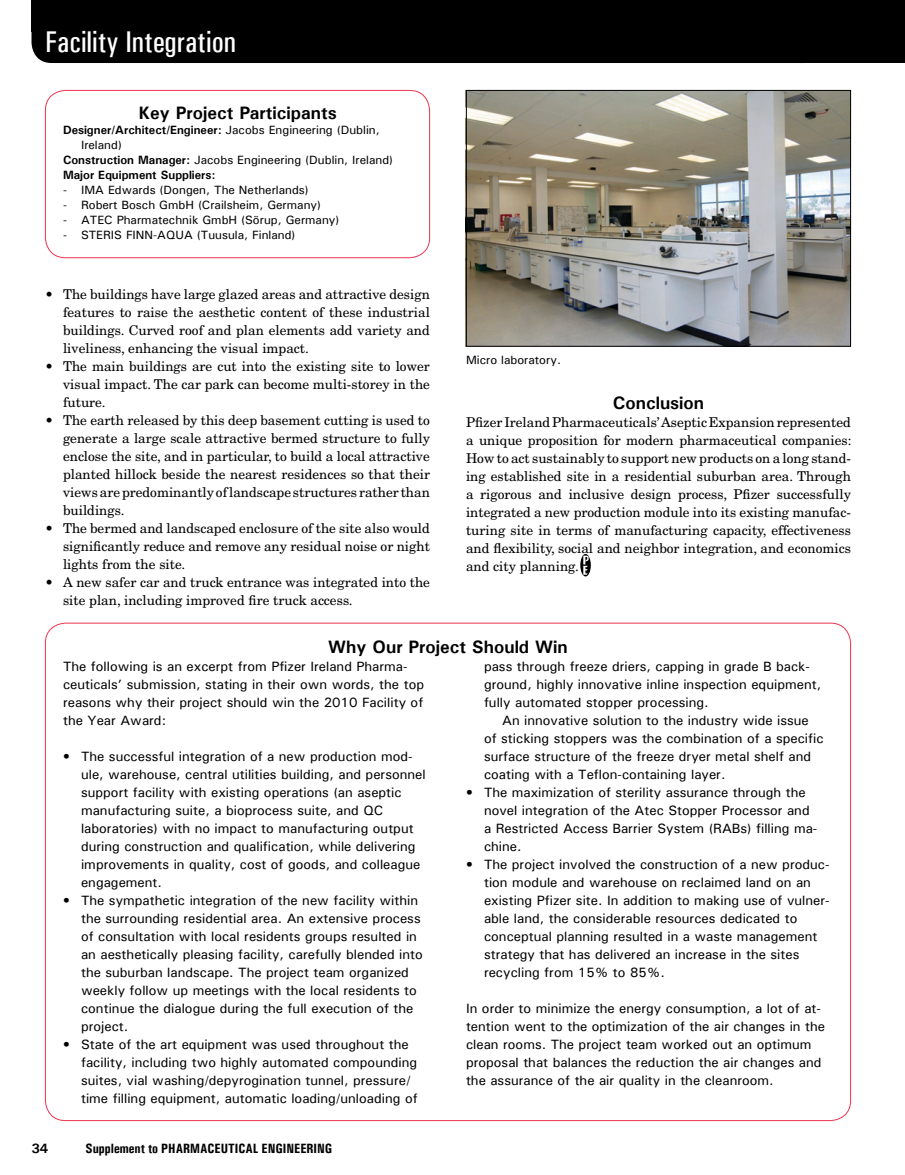
<style>
.page{position:relative;width:905px;height:1175px;background:#fff}
.page>*{position:absolute;margin:0;border:0;box-sizing:border-box;transform-origin:0 0}
.t1{font:500 30px "Univers Condensed";color:#fff}
.PE06_subhead_1{font:700 18px "Univers";color:#000}
.PE06_box_text_FOYA{font:500 13.5px/18px "Univers";color:#000}
.PE06_bullet{font:13.5px/18px "New Century Schlbk";color:#000;text-align:justify}
.PE06_body_text{font:13.5px/18px "New Century Schlbk";color:#000;text-align:justify}
.t2{font:700 13.5px "Univers Condensed";color:#000}
.t3{font:700 13.5px "Univers";color:#000}
.PE06_box_text_FOYA-2{font:500 12px/15px "Univers";color:#000}
.PE06_box_text_FOYA-3{font:700 12px "Univers";color:#000}
.PE06_caption{font:500 12px "Univers";color:#000}
.s1{font-weight:700}
</style>
<div class="page">
<div style="left:32px;top:0;width:756px;height:63px;background:#000"></div>
<div style="left:788px;top:0;width:116px;height:63px;background:#000"></div>
<div style="left:32px;top:0;width:31px;height:32px;background:#000"></div>
<hr style="left:904px;top:0;width:1px;height:63px;background:#000">
<svg style="left:580px;top:554px;width:10px;height:22px"></svg>
<svg style="left:583px;top:555px;width:5px;height:19px"></svg>
<div style="left:45px;top:90px;width:385px;height:168px;border:1px solid #ee344f;border-radius:20px"></div>
<img style="left:468px;top:92px;width:380px;height:253px">
<div style="left:466px;top:90px;width:384px;height:257px;border:1px solid #000"></div>
<p class="t1" style="left:45px;top:24px;width:192px">Facility Integration</p>
<p class="PE06_subhead_1" style="left:138px;top:101px;width:200px">Key Project Participants</p>
<p class="PE06_box_text_FOYA-2" style="left:81px;top:122px;width:300px;text-indent:-18px"><span class="s1">Designer/Architect/Engineer:</span> Jacobs Engineering (Dublin,<br>Ireland)</p>
<p class="PE06_box_text_FOYA-2" style="left:63px;top:152px;width:332px"><span class="s1">Construction Manager:</span> Jacobs Engineering (Dublin, Ireland)</p>
<p class="PE06_box_text_FOYA-3" style="left:63px;top:167px;width:154px">Major Equipment Suppliers:</p>
<p class="PE06_box_text_FOYA-2" style="left:63px;top:182px;width:247px">- IMA Edwards (Dongen, The Netherlands)</p>
<p class="PE06_box_text_FOYA-2" style="left:63px;top:197px;width:259px">- Robert Bosch GmbH (Crailsheim, Germany)</p>
<p class="PE06_box_text_FOYA-2" style="left:63px;top:212px;width:278px">- ATEC Pharmatechnik GmbH (Sörup, Germany)</p>
<p class="PE06_box_text_FOYA-2" style="left:63px;top:227px;width:234px">- STERIS FINN-AQUA (Tuusula, Finland)</p>
<p class="PE06_bullet" style="left:63px;top:285px;width:368px;text-indent:-18px">• The buildings have large glazed areas and attractive design features to raise the aesthetic content of these industrial buildings. Curved roof and plan elements add variety and liveliness, enhancing the visual impact.</p>
<p class="PE06_bullet" style="left:63px;top:357px;width:368px;text-indent:-18px">• The main buildings are cut into the existing site to lower visual impact. The car park can become multi-storey in the future.</p>
<p class="PE06_bullet" style="left:63px;top:411px;width:368px;text-indent:-18px">• The earth released by this deep basement cutting is used to generate a large scale attractive bermed structure to fully enclose the site, and in particular, to build a local attractive planted hillock beside the nearest residences so that their viewsarepredominantly oflandscape structures rather than buildings.</p>
<p class="PE06_bullet" style="left:63px;top:519px;width:368px;text-indent:-18px">• The bermed and landscaped enclosure of the site also would significantly reduce and remove any residual noise or night lights from the site.</p>
<p class="PE06_bullet" style="left:63px;top:573px;width:368px;text-indent:-18px">• A new safer car and truck entrance was integrated into the site plan, including improved fire truck access.</p>
<p class="PE06_caption" style="left:466px;top:352px;width:96px">Micro laboratory.</p>
<p class="PE06_subhead_1" style="left:612px;top:391px;width:93px">Conclusion</p>
<p class="PE06_body_text" style="left:466px;top:413px;width:387px">Pfizer IrelandPharmaceuticals’AsepticExpansionrepresented a unique proposition for modern pharmaceutical companies:<br>How to act sustainably to support new products on a long stand&shy;ing established site in a residential suburban area. Through a rigorous and inclusive design process, Pfizer successfully integrated a new production module into its existing manufac&shy;turing site in terms of manufacturing capacity, effectiveness and flexibility, social and neighbor integration, and economics and city planning.</p>
<p class="PE06_subhead_1" style="left:328px;top:635px;width:241px">Why Our Project Should Win</p>
<p class="PE06_box_text_FOYA" style="left:63px;top:657px;width:362px">The following is an excerpt from Pfizer Ireland Pharma&shy;ceuticals’ submission, stating in their own words, the top reasons why their project should win the 2010 Facility of the Year Award:</p>
<p class="PE06_box_text_FOYA" style="left:81px;top:747px;width:346px;text-indent:-18px">• The successful integration of a new production mod&shy;ule, warehouse, central utilities building, and personnel support facility with existing operations (an aseptic manufacturing suite, a bioprocess suite, and QC laboratories) with no impact to manufacturing output during construction and qualification, while delivering improvements in quality, cost of goods, and colleague engagement.</p>
<p class="PE06_box_text_FOYA" style="left:81px;top:891px;width:343px;text-indent:-18px">• The sympathetic integration of the new facility within the surrounding residential area. An extensive process of consultation with local residents groups resulted in an aesthetically pleasing facility, carefully blended into the suburban landscape. The project team organized weekly follow up meetings with the local residents to continue the dialogue during the full execution of the project.</p>
<p class="PE06_box_text_FOYA" style="left:81px;top:1035px;width:338px;text-indent:-18px">• State of the art equipment was used throughout the facility, including two highly automated compounding suites, vial washing/depyrogination tunnel, pressure/ time filling equipment, automatic loading/unloading of</p>
<p class="PE06_box_text_FOYA" style="left:484px;top:657px;width:339px">pass through freeze driers, capping in grade B back&shy;ground, highly innovative inline inspection equipment, fully automated stopper processing.</p>
<p class="PE06_box_text_FOYA" style="left:484px;top:711px;width:341px;text-indent:18px">An innovative solution to the industry wide issue of sticking stoppers was the combination of a specific surface structure of the freeze dryer metal shelf and coating with a Teflon-containing layer.</p>
<p class="PE06_box_text_FOYA" style="left:484px;top:783px;width:335px;text-indent:-18px">• The maximization of sterility assurance through the novel integration of the Atec Stopper Processor and a Restricted Access Barrier System (RABs) filling ma&shy;chine.</p>
<p class="PE06_box_text_FOYA" style="left:484px;top:855px;width:347px;text-indent:-18px">• The project involved the construction of a new produc&shy;tion module and warehouse on reclaimed land on an existing Pfizer site. In addition to making use of vulner&shy;able land, the considerable resources dedicated to conceptual planning resulted in a waste management strategy that has delivered an increase in the sites recycling from 15% to 85%.</p>
<p class="PE06_box_text_FOYA" style="left:466px;top:999px;width:360px">In order to minimize the energy consumption, a lot of at&shy;tention went to the optimization of the air changes in the clean rooms. The project team worked out an optimum proposal that balances the reduction the air changes and the assurance of the air quality in the cleanroom.</p>
<p class="t3" style="left:32px;top:1139px;width:18px">34</p>
<p class="t2" style="left:85px;top:1140px;width:248px">Supplement to PHARMACEUTICAL ENGINEERING</p>
</div>
